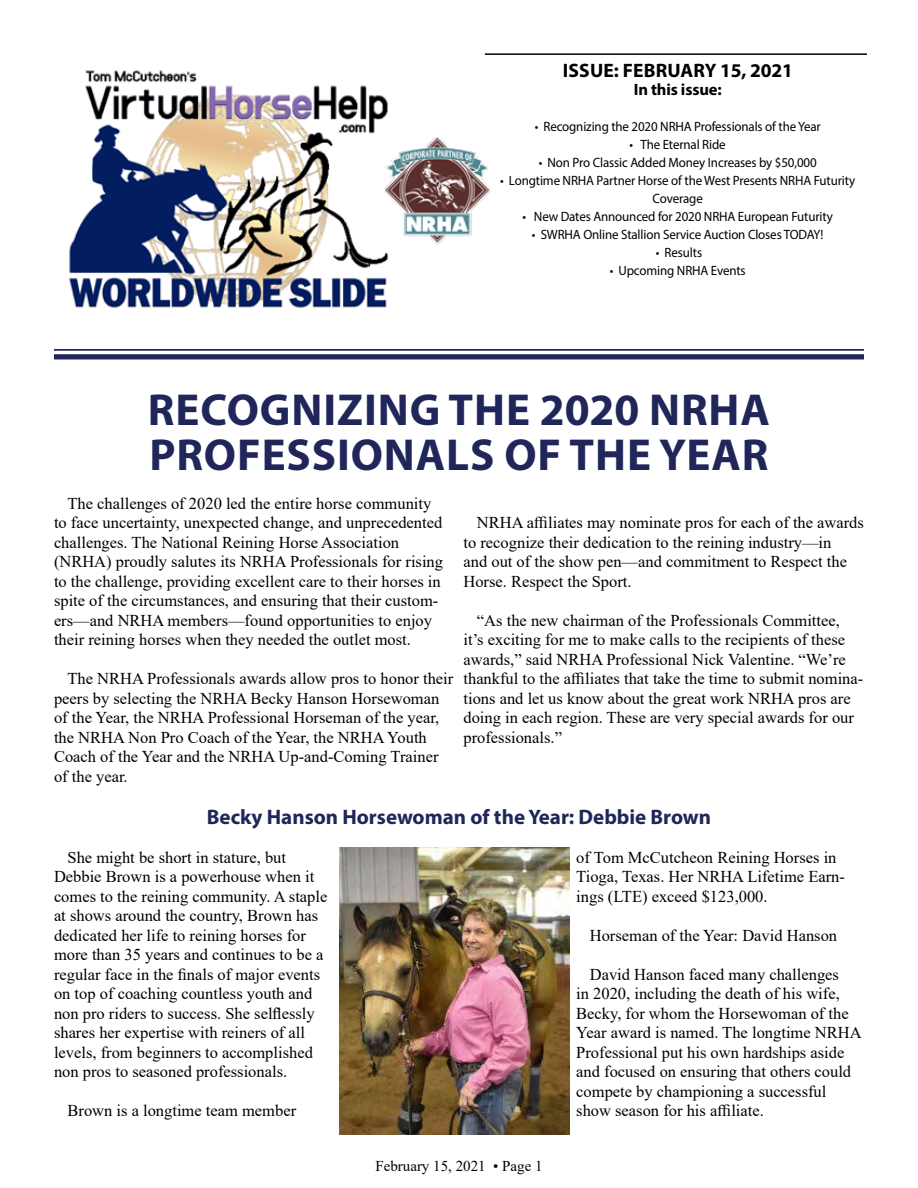
<style>
.page{position:relative;width:918px;height:1188px;background:#fff}
.page>*{position:absolute;margin:0;border:0;box-sizing:border-box;transform-origin:0 0}
.t1{font:700 45px/45px "Myriad Pro";letter-spacing:.02em;color:#20265a}
.t2{font:700 21px "Myriad Pro";color:#20265a}
.t3{font:700 19.5px "Myriad Pro";letter-spacing:.01em;color:#000}
.t4{font:16.5px/19.5px "Times New Roman";color:#000}
.t5{font:700 16.5px "Myriad Pro";letter-spacing:-.01em;color:#000}
.t6{font:15px "Times New Roman";color:#000}
.t7{font:13.5px/18px "Myriad Pro";letter-spacing:-.01em;color:#000;text-align:center;scale:.96 1}
</style>
<div class="page">
<img style="left:69px;top:70px;width:320px;height:238px">
<hr style="left:485px;top:53px;width:382px;height:2px;background:#000">
<hr style="left:54px;top:349px;width:810px;height:2px;background:#20265a">
<div style="left:54px;top:354px;width:810px;height:5px;background:#20265a"></div>
<img style="left:384px;top:137px;width:107px;height:109px">
<img style="left:339px;top:847px;width:231px;height:288px">
<p class="t3" style="left:563px;top:58px;width:232px">ISSUE: FEBRUARY 15, 2021</p>
<p class="t5" style="left:634px;top:79px;width:89px">In this issue:</p>
<p class="t7" style="left:535px;top:118px;width:299px">• Recognizing the 2020 NRHA Professionals of the Year</p>
<p class="t7" style="left:630px;top:136px;width:102px">• The Eternal Ride</p>
<p class="t7" style="left:539px;top:154px;width:291px">• Non Pro Classic Added Money Increases by $50,000</p>
<p class="t7" style="left:500px;top:172px;width:371px">• Longtime NRHA Partner Horse of the West Presents NRHA Futurity<br>Coverage</p>
<p class="t7" style="left:523px;top:208px;width:325px">• New Dates Announced for 2020 NRHA European Futurity</p>
<p class="t7" style="left:532px;top:225px;width:305px">• SWRHA Online Stallion Service Auction Closes TODAY!</p>
<p class="t7" style="left:656px;top:243px;width:50px">• Results</p>
<p class="t7" style="left:610px;top:261px;width:143px">• Upcoming NRHA Events</p>
<h1 class="t1" style="left:148px;top:386px;width:624px">RECOGNIZING THE 2020 NRHA<br>PROFESSIONALS OF THE YEAR</h1>
<p class="t4" style="left:54px;top:493px;width:391px;text-indent:13px">The challenges of 2020 led the entire horse community to face uncertainty, unexpected change, and unprecedented challenges. The National Reining Horse Association (NRHA) proudly salutes its NRHA Professionals for rising to the challenge, providing excellent care to their horses in spite of the circumstances, and ensuring that their custom&shy;ers—and NRHA members—found opportunities to enjoy their reining horses when they needed the outlet most.</p>
<p class="t4" style="left:54px;top:668px;width:401px;text-indent:13px">The NRHA Professionals awards allow pros to honor their peers by selecting the NRHA Becky Hanson Horsewoman of the Year, the NRHA Professional Horseman of the year, the NRHA Non Pro Coach of the Year, the NRHA Youth Coach of the Year and the NRHA Up-and-Coming Trainer of the year.</p>
<p class="t4" style="left:463px;top:512px;width:402px;text-indent:13px">NRHA affiliates may nominate pros for each of the awards to recognize their dedication to the reining industry—in<br>and out of the show pen—and commitment to Respect the Horse. Respect the Sport.</p>
<p class="t4" style="left:463px;top:610px;width:401px;text-indent:13px">“As the new chairman of the Professionals Committee, it’s exciting for me to make calls to the recipients of these awards,” said NRHA Professional Nick Valentine. “We’re thankful to the affiliates that take the time to submit nomina&shy;tions and let us know about the great work NRHA pros are doing in each region. These are very special awards for our professionals.”</p>
<p class="t2" style="left:207px;top:803px;width:506px">Becky Hanson Horsewoman of the Year: Debbie Brown</p>
<p class="t4" style="left:54px;top:847px;width:275px;text-indent:13px">She might be short in stature, but Debbie Brown is a powerhouse when it comes to the reining community. A staple at shows around the country, Brown has dedicated her life to reining horses for more than 35 years and continues to be a regular face in the finals of major events on top of coaching countless youth and non pro riders to success. She selflessly shares her expertise with reiners of all levels, from beginners to accomplished non pros to seasoned professionals.</p>
<p class="t4" style="left:68px;top:1100px;width:230px">Brown is a longtime team member</p>
<p class="t4" style="left:576px;top:847px;width:270px">of Tom McCutcheon Reining Horses in<br>Tioga, Texas. Her NRHA Lifetime Earn&shy;ings (LTE) exceed $123,000.</p>
<p class="t4" style="left:590px;top:925px;width:249px">Horseman of the Year: David Hanson</p>
<p class="t4" style="left:576px;top:964px;width:287px;text-indent:13px">David Hanson faced many challenges<br>in 2020, including the death of his wife, Becky, for whom the Horsewoman of the Year award is named. The longtime NRHA Professional put his own hardships aside and focused on ensuring that others could compete by championing a successful show season for his affiliate.</p>
<p class="t6" style="left:375px;top:1156px;width:169px">February 15, 2021 • Page 1</p>
</div>
